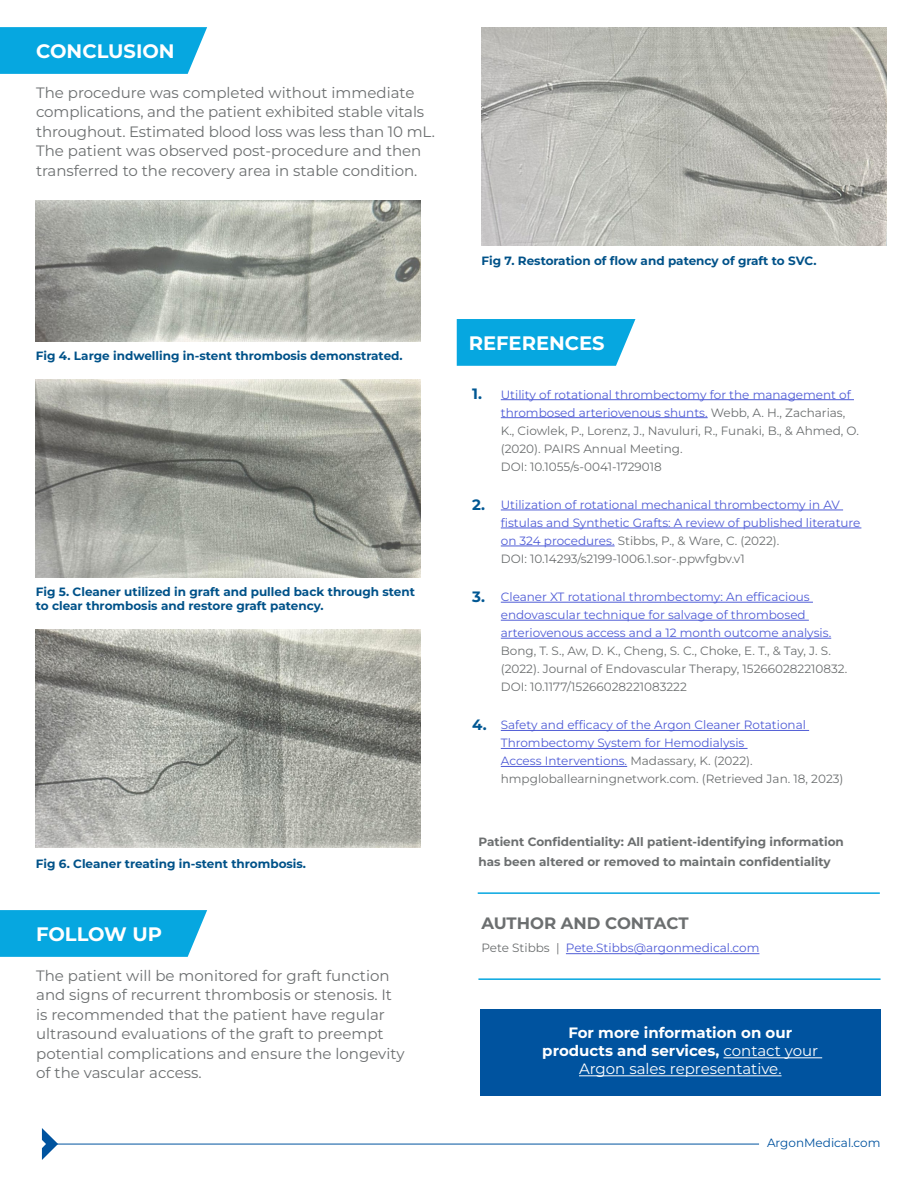
<style>
.page{position:relative;width:918px;height:1188px;background:#fff}
.page>*{position:absolute;margin:0;border:0;box-sizing:border-box;transform-origin:0 0}
.t1{font:700 19.5px "Montserrat";color:#fff}
.t2{font:700 16.5px "Montserrat";color:#6c6f70}
.t3{font:15px/19.5px "Montserrat";color:#6c6f70}
.t4{font:700 15px/18px "Montserrat";color:#fff;text-align:center}
.t5{font:700 15px "Montserrat";color:#005793}
.t6{font:12px/18px "Montserrat";color:#4f5cd6}
.t7{font:700 12px/14.4px "Montserrat";color:#005289}
.t8{font:12px/18px "Montserrat";color:#6c6f70}
.t9{font:700 12px/19.5px "Montserrat";color:#6c6f70}
.t10{font:12px "Montserrat";color:#00539f}
.s1{color:#4f5cd6}
.s2{color:#6c6f70}
.s3{font-weight:400}
</style>
<div class="page">
<svg style="left:0;top:27px;width:207px;height:47px;background:#12abe1"></svg>
<svg style="left:0;top:910px;width:207px;height:47px;background:#12abe1"></svg>
<hr style="left:50px;top:1144px;width:709px;height:1px;background:#00539f">
<svg style="left:42px;top:1128px;width:16px;height:32px"></svg>
<img style="left:36px;top:380px;width:384px;height:198px">
<img style="left:36px;top:201px;width:384px;height:141px">
<img style="left:481px;top:27px;width:406px;height:218px">
<img style="left:36px;top:630px;width:384px;height:218px">
<hr style="left:566px;top:953px;width:193px;height:1px;background:#4f5cd6">
<hr style="left:478px;top:892px;width:402px;height:2px;background:#06a7e0">
<hr style="left:478px;top:978px;width:403px;height:2px;background:#06a7e0">
<svg style="left:457px;top:319px;width:178px;height:47px;background:#13abe1"></svg>
<hr style="left:501px;top:399px;width:353px;height:1px;background:#4f5cd6">
<hr style="left:501px;top:417px;width:207px;height:1px;background:#4f5cd6">
<hr style="left:501px;top:510px;width:342px;height:1px;background:#4f5cd6">
<hr style="left:501px;top:528px;width:360px;height:1px;background:#4f5cd6">
<hr style="left:501px;top:546px;width:114px;height:1px;background:#4f5cd6">
<hr style="left:501px;top:602px;width:312px;height:1px;background:#4f5cd6">
<hr style="left:501px;top:620px;width:308px;height:1px;background:#4f5cd6">
<hr style="left:501px;top:638px;width:330px;height:1px;background:#4f5cd6">
<hr style="left:501px;top:730px;width:308px;height:1px;background:#4f5cd6">
<hr style="left:501px;top:748px;width:247px;height:1px;background:#4f5cd6">
<hr style="left:501px;top:766px;width:126px;height:1px;background:#4f5cd6">
<div style="left:480px;top:1009px;width:401px;height:86px;background:#00539f"></div>
<hr style="left:724px;top:1057px;width:98px;height:1px;background:#fff">
<hr style="left:579px;top:1075px;width:203px;height:1px;background:#fff">
<p class="t1" style="left:36px;top:38px;width:140px">CONCLUSION</p>
<p class="t3" style="left:36px;top:82px;width:400px">The procedure was completed without immediate complications, and the patient exhibited stable vitals throughout. Estimated blood loss was less than 10 mL.<br>The patient was observed post-procedure and then transferred to the recovery area in stable condition.</p>
<p class="t7" style="left:36px;top:348px;width:368px">Fig 4. Large indwelling in-stent thrombosis demonstrated.</p>
<p class="t7" style="left:36px;top:584px;width:381px">Fig 5. Cleaner utilized in graft and pulled back through stent to clear thrombosis and restore graft patency.</p>
<p class="t7" style="left:36px;top:856px;width:272px">Fig 6. Cleaner treating in-stent thrombosis.</p>
<p class="t1" style="left:36px;top:921px;width:127px">FOLLOW UP</p>
<p class="t3" style="left:36px;top:965px;width:370px">The patient will be monitored for graft function and signs of recurrent thrombosis or stenosis. It is recommended that the patient have regular ultrasound evaluations of the graft to preempt potential complications and ensure the longevity of the vascular access.</p>
<p class="t7" style="left:481px;top:254px;width:337px">Fig 7. Restoration of flow and patency of graft to SVC.</p>
<p class="t1" style="left:469px;top:330px;width:137px">REFERENCES</p>
<p class="t8" style="left:501px;top:385px;width:360px"><span class="s1">Utility of rotational thrombectomy for the management of thrombosed arteriovenous shunts.</span> Webb, A. H., Zacharias, K., Ciowlek, P., Lorenz, J., Navuluri, R., Funaki, B., &amp; Ahmed, O. (2020). PAIRS Annual Meeting.<br>DOI: 10.1055/s-0041-1729018</p>
<p class="t6" style="left:501px;top:495px;width:361px">Utilization of rotational mechanical thrombectomy in AV fistulas and Synthetic Grafts: A review of published literature on 324 procedures. <span class="s2">Stibbs, P., &amp; Ware, C. (2022).<br>DOI: 10.14293/s2199-1006.1.sor-.ppwfgbv.v1</span></p>
<p class="t6" style="left:501px;top:587px;width:348px">Cleaner XT rotational thrombectomy: An efficacious endovascular technique for salvage of thrombosed arteriovenous access and a 12 month outcome analysis.<br><span class="s2">Bong, T. S., Aw, D. K., Cheng, S. C., Choke, E. T., &amp; Tay, J. S. (2022). Journal of Endovascular Therapy, 152660282210832.<br>DOI: 10.1177/15266028221083222</span></p>
<p class="t6" style="left:501px;top:716px;width:344px">Safety and efficacy of the Argon Cleaner Rotational Thrombectomy System for Hemodialysis<br>Access Interventions. <span class="s2">Madassary, K. (2022). hmpgloballearningnetwork.com. (Retrieved Jan. 18, 2023)</span></p>
<p class="t5" style="left:472px;top:383px;width:11px">1.</p>
<p class="t5" style="left:472px;top:495px;width:14px">2.</p>
<p class="t5" style="left:472px;top:586px;width:14px">3.</p>
<p class="t5" style="left:472px;top:714px;width:16px">4.</p>
<p class="t9" style="left:478px;top:832px;width:367px">Patient Confidentiality: All patient-identifying information has been altered or removed to maintain confidentiality</p>
<p class="t2" style="left:481px;top:912px;width:209px">AUTHOR AND CONTACT</p>
<p class="t6" style="left:481px;top:939px;width:279px"><span class="s2">Pete Stibbs |</span> Pete.Stibbs@argonmedical.com</p>
<p class="t4" style="left:542px;top:1024px;width:277px">For more information on our products and services, <span class="s3">contact your<br>Argon sales representative.</span></p>
<p class="t10" style="left:767px;top:1134px;width:115px">ArgonMedical.com</p>
</div>
